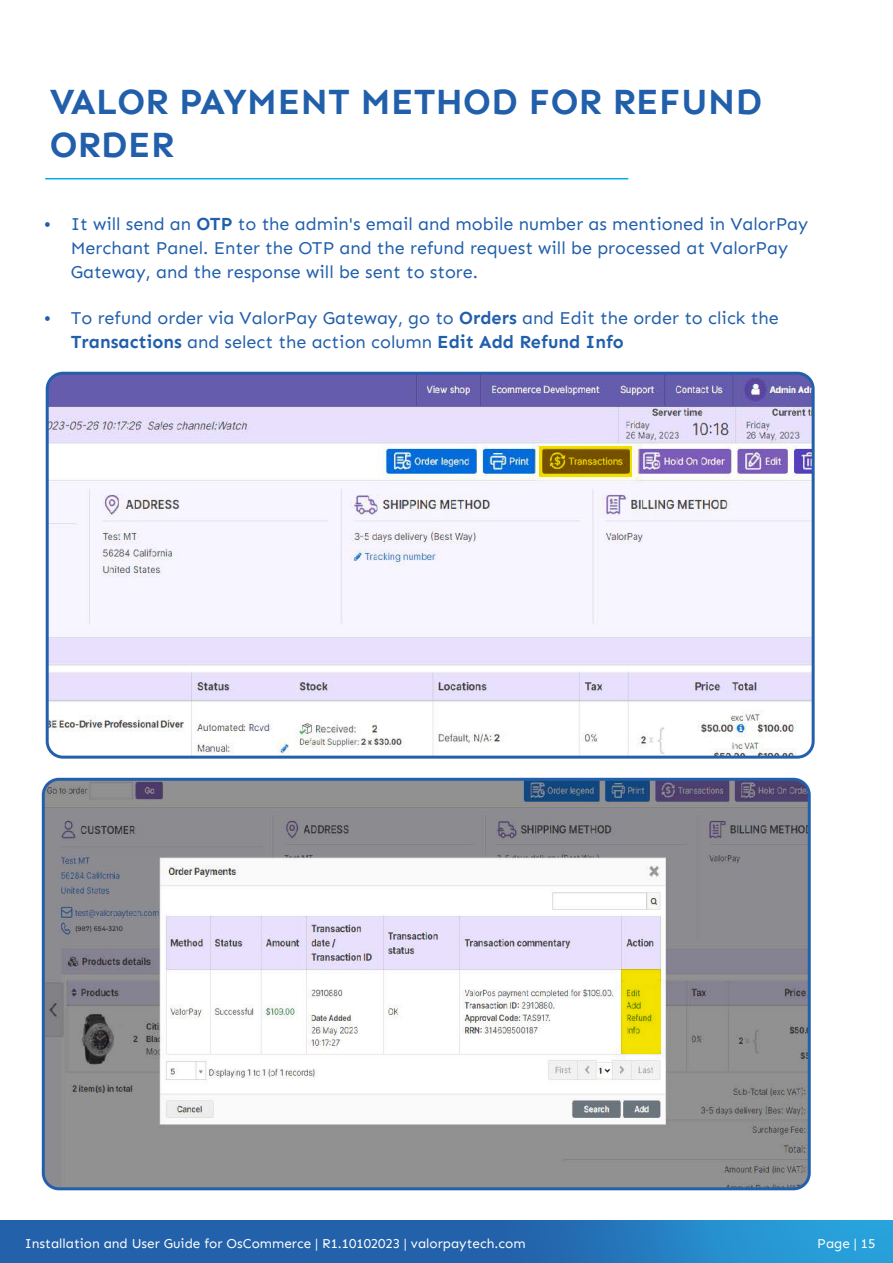
<style>
.page{position:relative;width:893px;height:1263px;background:#fff}
.page>*{position:absolute;margin:0;border:0;box-sizing:border-box;transform-origin:0 0}
.t1{font:700 36px/43.2px "Sen";color:#215fab}
.t2{font:18px/24px "Sen";color:#215fab}
.t3{font:13.5px "Sen";color:#fff}
.s1{font-weight:700}
</style>
<div class="page">
<svg style="left:0;top:1220px;width:893px;height:43px;background:#2471b6"></svg>
<hr style="left:45px;top:178px;width:583px;height:1px;background:#00adee">
<img style="left:43px;top:779px;width:764px;height:410px">
<div style="left:42px;top:778px;width:769px;height:412px;border:3px solid #2260ab;border-radius:16px"></div>
<svg style="left:621px;top:969px;width:39px;height:85px;background:#e9da00"></svg>
<img style="left:47px;top:373px;width:764px;height:382px">
<div style="left:46px;top:372px;width:769px;height:387px;border:3px solid #2260ab;border-radius:16px"></div>
<svg style="left:539px;top:446px;width:93px;height:31px;background:#9e8000"></svg>
<h1 class="t1" style="left:50px;top:80px;width:714px">VALOR PAYMENT METHOD FOR REFUND<br>ORDER</h1>
<p class="t2" style="left:71px;top:212px;width:739px;text-indent:-27px">• It will send an <span class="s1">OTP</span> to the admin's email and mobile number as mentioned in ValorPay<br>Merchant Panel. Enter the OTP and the refund request will be processed at ValorPay<br>Gateway, and the response will be sent to store.</p>
<p class="t2" style="left:71px;top:306px;width:709px;text-indent:-27px">• To refund order via ValorPay Gateway, go to <span class="s1">Orders</span> and Edit the order to click the<br><span class="s1">Transactions</span> and select the action column <span class="s1">Edit Add Refund Info</span></p>
<p class="t3" style="left:25px;top:1235px;width:502px">Installation and User Guide for OsCommerce | R1.10102023 | valorpaytech.com</p>
<p class="t3" style="left:817px;top:1235px;width:60px">Page | 15</p>
</div>
